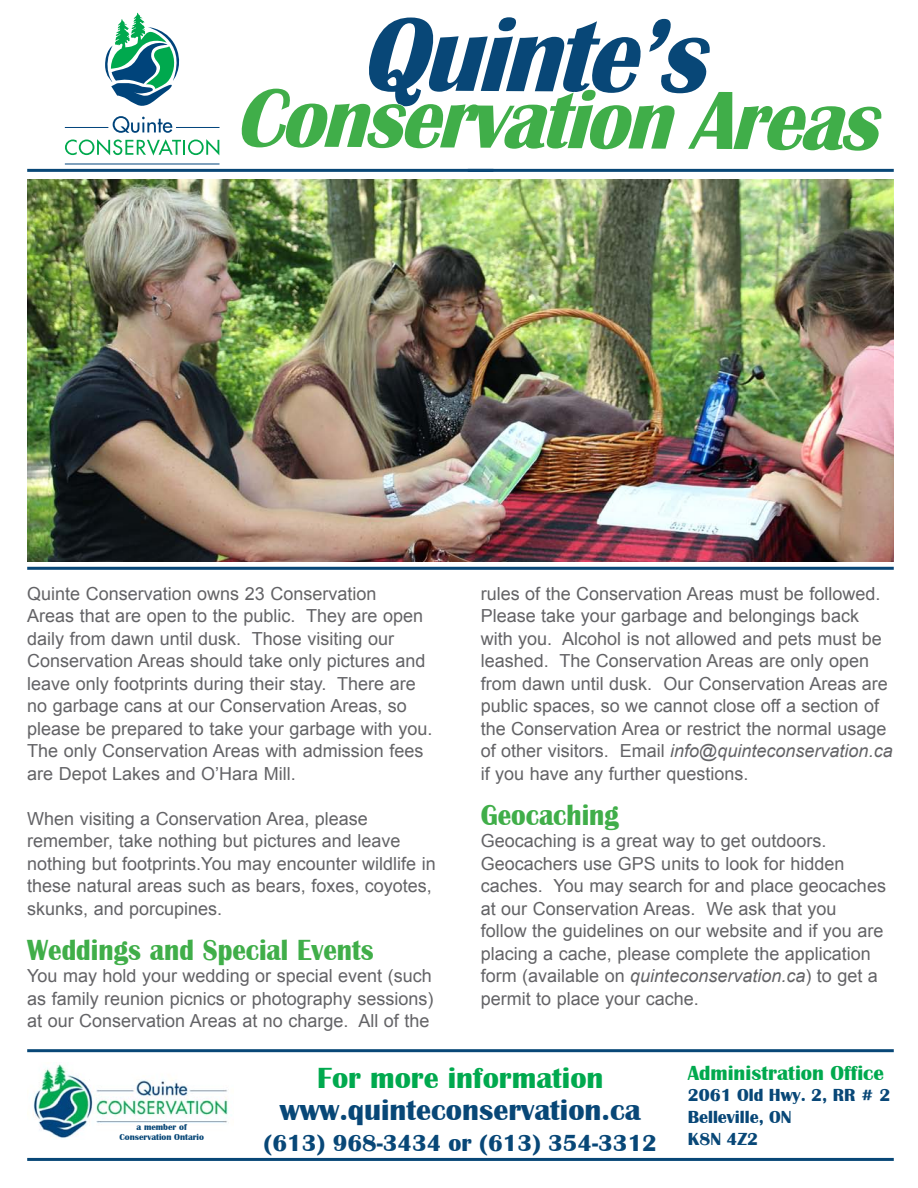
<style>
.page{position:relative;width:918px;height:1188px;background:#fff}
.page>*{position:absolute;margin:0;border:0;box-sizing:border-box;transform-origin:0 0}
.t1{font:italic 700 108px "Britannic";color:#084777;scale:.93 1}
.t2{font:italic 700 85.5px "Britannic";color:#40ae49;scale:.93 1}
.t3{font:700 30px "Britannic";color:#40ae49;scale:.9 1}
.t4{font:700 30px "Britannic";color:#084777}
.t5{font:700 30px "Britannic";color:#00a94e}
.t6{font:700 24px "Britannic";color:#084777}
.t7{font:700 21px "Britannic";color:#00a94e}
.t8{font:18px/22.5px "Arial";color:#636366}
.t9{font:700 18px "Britannic";color:#084777}
.t10{font:700 9px/10.8px "Britannic";color:#084777;text-align:center}
.s1{font-style:italic}
</style>
<div class="page">
<img style="left:27px;top:179px;width:867px;height:383px">
<hr style="left:27px;top:169px;width:867px;height:3px;background:#084777">
<hr style="left:27px;top:567px;width:867px;height:3px;background:#084777">
<hr style="left:27px;top:1049px;width:867px;height:3px;background:#084777">
<hr style="left:27px;top:1158px;width:867px;height:3px;background:#084777">
<svg style="left:113px;top:116px;width:59px;height:17px"></svg>
<svg style="left:65px;top:139px;width:154px;height:17px"></svg>
<hr style="left:176px;top:127px;width:44px;height:1px;background:#00447b">
<hr style="left:65px;top:127px;width:43px;height:1px;background:#00447b">
<hr style="left:65px;top:164px;width:155px;height:1px;background:#00447b">
<svg style="left:105px;top:13px;width:75px;height:93px"></svg>
<img style="left:33px;top:1064px;width:199px;height:75px">
<p class="t1" style="left:359px;top:-6px;width:407px">Quinte’s</p>
<p class="t2" style="left:234px;top:71px;width:720px">ConservationAreas</p>
<p class="t8" style="left:27px;top:582px;width:407px">Quinte Conservation owns 23 Conservation<br>Areas that are open to the public. They are open daily from dawn until dusk. Those visiting our Conservation Areas should take only pictures and leave only footprints during their stay. There are no garbage cans at our Conservation Areas, so please be prepared to take your garbage with you.<br>The only Conservation Areas with admission fees are Depot Lakes and O’Hara Mill.</p>
<p class="t8" style="left:27px;top:807px;width:410px">When visiting a Conservation Area, please remember, take nothing but pictures and leave nothing but footprints.You may encounter wildlife in these natural areas such as bears, foxes, coyotes, skunks, and porcupines.</p>
<p class="t3" style="left:27px;top:933px;width:387px">Weddings and Special Events</p>
<p class="t8" style="left:27px;top:965px;width:408px;text-align:justify">You may hold your wedding or special event (such as family reunion picnics or photography sessions) at our Conservation Areas at no charge. All of the</p>
<p class="t8" style="left:481px;top:582px;width:413px">rules of the Conservation Areas must be followed.<br>Please take your garbage and belongings back with you. Alcohol is not allowed and pets must be leashed. The Conservation Areas are only open from dawn until dusk. Our Conservation Areas are public spaces, so we cannot close off a section of the Conservation Area or restrict the normal usage of other visitors. Email <span class="s1">info@quinteconservation.ca </span>if you have any further questions.</p>
<p class="t3" style="left:481px;top:798px;width:155px">Geocaching</p>
<p class="t8" style="left:481px;top:830px;width:407px">Geocaching is a great way to get outdoors.<br>Geocachers use GPS units to look for hidden caches. You may search for and place geocaches at our Conservation Areas. We ask that you follow the guidelines on our website and if you are placing a cache, please complete the application form (available on <span class="s1">quinteconservation.ca</span>) to get a permit to place your cache.</p>
<p class="t10" style="left:119px;top:1121px;width:86px">a member of<br>Conservation Ontario</p>
<p class="t5" style="left:317px;top:1062px;width:288px">For more information</p>
<p class="t4" style="left:280px;top:1093px;width:362px">www.quinteconservation.ca</p>
<p class="t6" style="left:264px;top:1130px;width:395px">(613) 968-3434 or (613) 354-3312</p>
<p class="t7" style="left:688px;top:1061px;width:198px">Administration Office</p>
<p class="t9" style="left:688px;top:1085px;width:204px">2061 Old Hwy. 2, RR # 2</p>
<p class="t9" style="left:688px;top:1107px;width:105px">Belleville, ON</p>
<p class="t9" style="left:688px;top:1128px;width:72px">K8N 4Z2</p>
</div>
